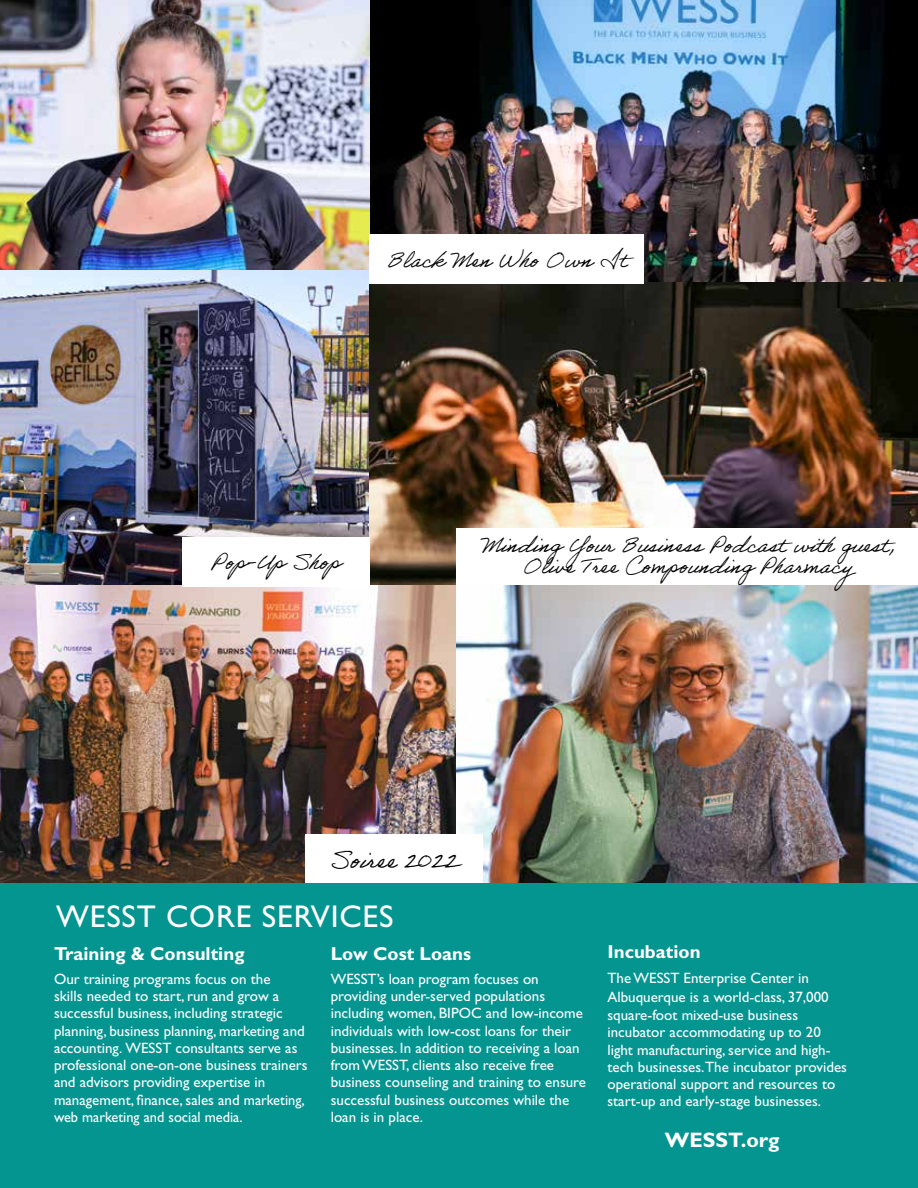
<style>
.page{position:relative;width:918px;height:1188px;background:#fff}
.page>*{position:absolute;margin:0;border:0;box-sizing:border-box;transform-origin:0 0}
.t1{font:31.5px "Gill Sans";letter-spacing:.025em;color:#fff}
.t2{font:24px "Adobe Handwriting Ernie";color:#000}
.t3{font:21px "Adobe Handwriting Ernie";color:#000}
.t4{font:700 21px "Gill Sans";color:#fff}
.t5{font:700 18.75px "Gill Sans";color:#fff}
.t6{font:15px/17.2px "Gill Sans";color:#fff}
</style>
<div class="page">
<img style="left:0;top:585px;width:457px;height:298px">
<img style="left:370px;top:0;width:548px;height:282px">
<img style="left:0;top:0;width:370px;height:585px">
<img style="left:370px;top:282px;width:548px;height:303px">
<img style="left:457px;top:585px;width:461px;height:298px">
<div style="left:370px;top:235px;width:274px;height:49px;background:#fff"></div>
<div style="left:305px;top:834px;width:178px;height:50px;background:#fff"></div>
<div style="left:457px;top:528px;width:461px;height:57px;background:#fff"></div>
<div style="left:182px;top:537px;width:188px;height:49px;background:#fff"></div>
<div style="left:0;top:883px;width:918px;height:305px;background:#049591"></div>
<h3 class="t3" style="left:387px;top:248px;width:242px">Black Men Who Own It</h3>
<h3 class="t3" style="left:481px;top:532px;width:414px">Minding Your Business Podcast with guest,</h3>
<h3 class="t3" style="left:212px;top:550px;width:141px">Pop-UpShop</h3>
<h3 class="t3" style="left:523px;top:553px;width:342px">Olive Tree Compounding Pharmacy</h3>
<h2 class="t2" style="left:329px;top:846px;width:131px">Soiree 2022</h2>
<h1 class="t1" style="left:56px;top:898px;width:339px">WESST CORE SERVICES</h1>
<p class="t5" style="left:54px;top:942px;width:192px">Training &amp; Consulting</p>
<p class="t6" style="left:54px;top:970px;width:255px">Our training programs focus on the<br>skills needed to start, run and grow a successful business, including strategic planning, business planning, marketing and accounting. WESST consultants serve as professional one-on-one business trainers and advisors providing expertise in management, finance, sales and marketing, web marketing and social media.</p>
<p class="t5" style="left:331px;top:942px;width:142px">Low Cost Loans</p>
<p class="t6" style="left:331px;top:970px;width:257px">WESST’s loan program focuses on providing under-served populations including women, BIPOC and low-income individuals with low-cost loans for their businesses. In addition to receiving a loan from WESST, clients also receive free business counseling and training to ensure successful business outcomes while the loan is in place.</p>
<p class="t5" style="left:608px;top:941px;width:95px">Incubation</p>
<p class="t6" style="left:608px;top:970px;width:241px">The WESST Enterprise Center in Albuquerque is a world-class, 37,000 square-foot mixed-use business incubator accommodating up to 20 light manufacturing, service and high&shy;tech businesses.The incubator provides operational support and resources to start-up and early-stage businesses.</p>
<h3 class="t4" style="left:665px;top:1128px;width:116px">WESST.org</h3>
</div>
